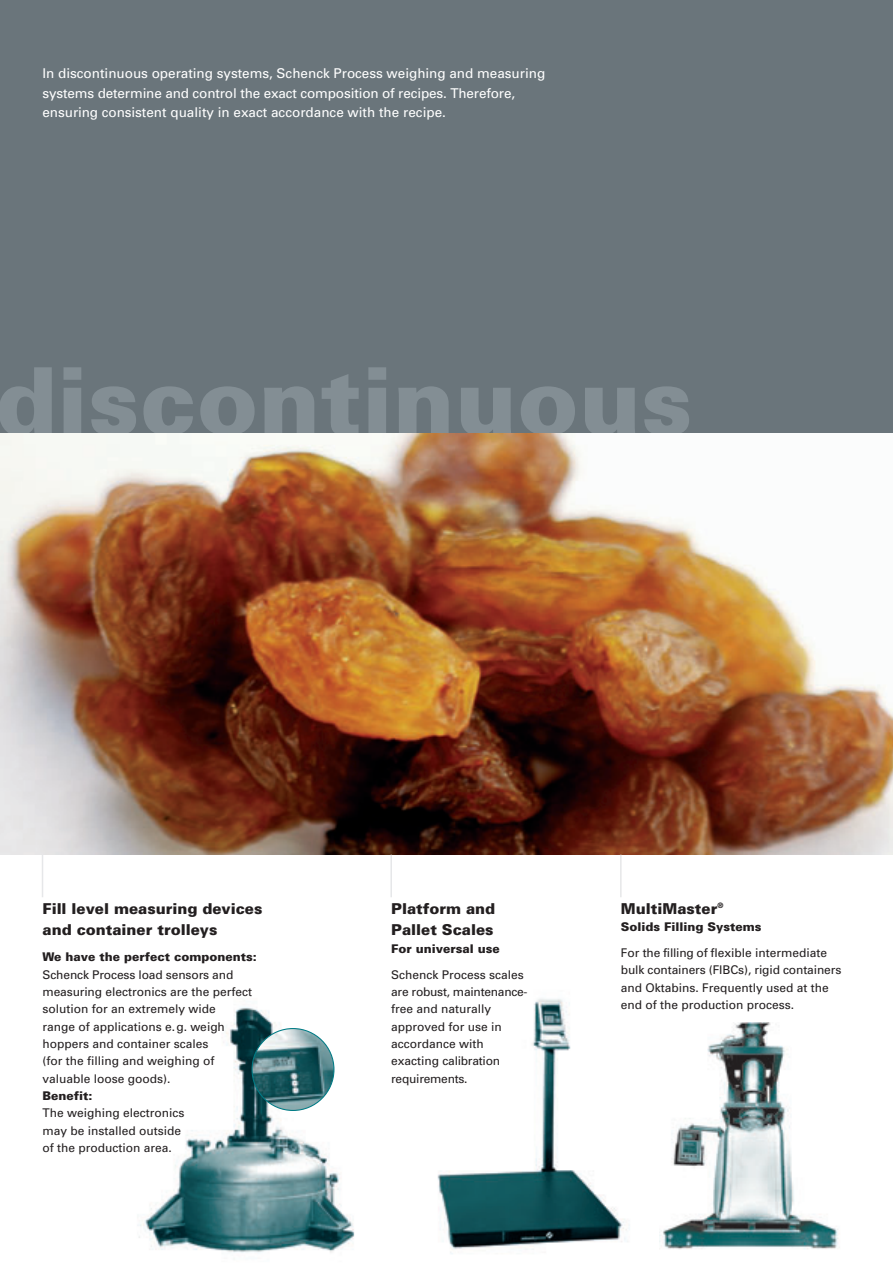
<style>
.page{position:relative;width:893px;height:1263px;background:#fff}
.page>*{position:absolute;margin:0;border:0;box-sizing:border-box;transform-origin:0 0}
.t1{font:900 93px "Univers";color:#838e94}
.t2{font:900 15px/21.6px "Univers";color:#231f20}
.t3{font:13.5px/19.5px "Univers";color:#fff}
.t4{font:12px/17.4px "Univers";color:#231f20}
.t5{font:900 12px "Univers";color:#231f20}
</style>
<div class="page">
<img style="left:437px;top:998px;width:223px;height:256px">
<img style="left:137px;top:1007px;width:218px;height:246px">
<div style="left:0;top:0;width:893px;height:434px;background:#6a757b"></div>
<img style="left:0;top:434px;width:893px;height:421px">
<hr style="left:390px;top:855px;width:2px;height:42px;background:#e6e7e9">
<hr style="left:42px;top:855px;width:1px;height:42px;background:#e6e7e9">
<hr style="left:620px;top:855px;width:2px;height:42px;background:#e6e7e9">
<img style="left:660px;top:1022px;width:179px;height:228px">
<img style="left:252px;top:1028px;width:82px;height:82px;border-radius:50%">
<div style="left:252px;top:1028px;width:82px;height:83px;border:1px solid #007b85;border-radius:50%"></div>
<p class="t3" style="left:43px;top:65px;width:504px">In discontinuous operating systems, Schenck Process weighing and measuring systems determine and control the exact composition of recipes. Therefore, ensuring consistent quality in exact accordance with the recipe.</p>
<h1 class="t1" style="left:-5px;top:367px;width:699px">discontinuous</h1>
<p class="t2" style="left:43px;top:899px;width:221px">Fill level measuring devices and container trolleys</p>
<p class="t5" style="left:43px;top:952px;width:216px">We have the perfect components:</p>
<p class="t4" style="left:43px;top:967px;width:211px">Schenck Process load sensors and measuring electronics are the perfect solution for an extremely wide<br>range of applications e.g. weigh hoppers and container scales<br>(for the filling and weighing of valuable loose goods).</p>
<p class="t5" style="left:43px;top:1091px;width:51px">Benefit:</p>
<p class="t4" style="left:43px;top:1105px;width:143px">The weighing electronics may be installed outside of the production area.</p>
<p class="t2" style="left:391px;top:899px;width:106px">Platform and<br>Pallet Scales</p>
<p class="t5" style="left:391px;top:944px;width:110px">For universal use</p>
<p class="t4" style="left:391px;top:967px;width:138px">Schenck Process scales are robust, maintenance&shy;free and naturally approved for use in accordance with exacting calibration requirements.</p>
<p class="t2" style="left:621px;top:899px;width:104px">MultiMaster<sup>®</sup></p>
<p class="t5" style="left:621px;top:922px;width:142px">Solids Filling Systems</p>
<p class="t4" style="left:621px;top:945px;width:222px">For the filling of flexible intermediate bulk containers (FIBCs), rigid containers and Oktabins. Frequently used at the end of the production process.</p>
</div>
